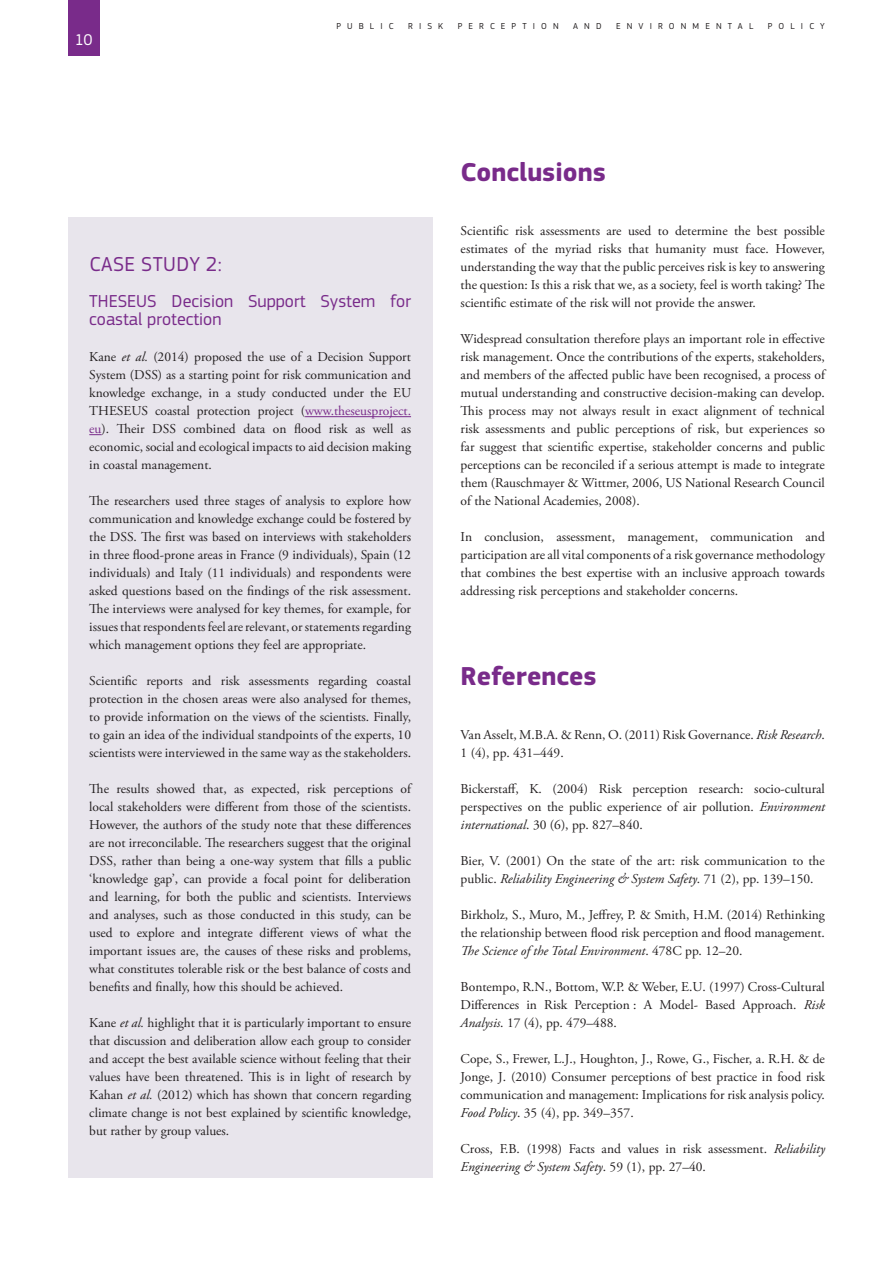
<style>
.page{position:relative;width:893px;height:1263px;background:#fff}
.page>*{position:absolute;margin:0;border:0;box-sizing:border-box;transform-origin:0 0}
.t1{font:700 27px "EC Square Sans Pro";color:#792b8a}
.t2{font:21px "EC Square Sans Pro";letter-spacing:.02em;color:#792b8a}
.t3{font:18px/18px "EC Square Sans Pro";color:#792b8a}
.t4{font:16.2px "EC Square Sans Pro";color:#fff}
.t5{font:13.5px/18px "Adobe Garamond Pro";color:#231f20;text-align:justify}
.t6{font:9px "EC Square Sans Pro";letter-spacing:.68em;color:#231f20}
.s1{font-style:italic}
.s2{color:#792b8a}
</style>
<div class="page">
<div style="left:68px;top:0;width:31px;height:55px;background:#792b8a"></div>
<div style="left:68px;top:217px;width:364px;height:961px;background:#e8e5ec"></div>
<hr style="left:305px;top:416px;width:106px;height:1px;background:#792b8a">
<svg style="left:89px;top:434px;width:13px;height:1px"></svg>
<p class="t4" style="left:75px;top:30px;width:19px">10</p>
<p class="t6" style="left:336px;top:21px;width:59px">PUBLIC</p>
<p class="t6" style="left:408px;top:21px;width:37px">RISK</p>
<p class="t6" style="left:458px;top:21px;width:103px">PERCEPTION</p>
<p class="t6" style="left:573px;top:21px;width:30px">AND</p>
<p class="t6" style="left:616px;top:21px;width:139px">ENVIRONMENTAL</p>
<p class="t6" style="left:768px;top:21px;width:59px">POLICY</p>
<h1 class="t1" style="left:461px;top:156px;width:147px">Conclusions</h1>
<h2 class="t2" style="left:90px;top:252px;width:134px">CASE STUDY 2:</h2>
<h3 class="t3" style="left:89px;top:292px;width:323px">THESEUS Decision Support System for coastal protection</h3>
<p class="t5" style="left:89px;top:348px;width:323px">Kane <span class="s1">et al.</span> (2014) proposed the use of a Decision Support System (DSS) as a starting point for risk communication and knowledge exchange, in a study conducted under the EU THESEUS coastal protection project (<span class="s2">www.theseusproject. eu</span>). Their DSS combined data on flood risk as well as economic, social and ecological impacts to aid decision making in coastal management.</p>
<p class="t5" style="left:89px;top:492px;width:323px">The researchers used three stages of analysis to explore how communication and knowledge exchange could be fostered by the DSS. The first was based on interviews with stakeholders in three flood-prone areas in France (9 individuals), Spain (12 individuals) and Italy (11 individuals) and respondents were asked questions based on the findings of the risk assessment.<br>The interviews were analysed for key themes, for example, for issues that respondents feel are relevant, or statements regarding which management options they feel are appropriate.</p>
<p class="t5" style="left:89px;top:672px;width:323px">Scientific reports and risk assessments regarding coastal protection in the chosen areas were also analysed for themes, to provide information on the views of the scientists. Finally, to gain an idea of the individual standpoints of the experts, 10 scientists were interviewed in the same way as the stakeholders.</p>
<p class="t5" style="left:89px;top:780px;width:323px">The results showed that, as expected, risk perceptions of local stakeholders were different from those of the scientists.<br>However, the authors of the study note that these differences are not irreconcilable. The researchers suggest that the original DSS, rather than being a one-way system that fills a public ‘knowledge gap’, can provide a focal point for deliberation and learning, for both the public and scientists. Interviews and analyses, such as those conducted in this study, can be used to explore and integrate different views of what the important issues are, the causes of these risks and problems, what constitutes tolerable risk or the best balance of costs and benefits and finally, how this should be achieved.</p>
<p class="t5" style="left:89px;top:1014px;width:323px">Kane <span class="s1">et al.</span> highlight that it is particularly important to ensure that discussion and deliberation allow each group to consider and accept the best available science without feeling that their values have been threatened. This is in light of research by Kahan <span class="s1">et al.</span> (2012) which has shown that concern regarding climate change is not best explained by scientific knowledge, but rather by group values.</p>
<p class="t5" style="left:461px;top:222px;width:366px">Scientific risk assessments are used to determine the best possible estimates of the myriad risks that humanity must face. However, understanding the way that the public perceives risk is key to answering the question: Is this a risk that we, as a society, feel is worth taking? The scientific estimate of the risk will not provide the answer.</p>
<p class="t5" style="left:461px;top:330px;width:366px">Widespread consultation therefore plays an important role in effective risk management. Once the contributions of the experts, stakeholders, and members of the affected public have been recognised, a process of mutual understanding and constructive decision-making can develop.<br>This process may not always result in exact alignment of technical risk assessments and public perceptions of risk, but experiences so far suggest that scientific expertise, stakeholder concerns and public perceptions can be reconciled if a serious attempt is made to integrate them (Rauschmayer &amp; Wittmer, 2006, US National Research Council of the National Academies, 2008).</p>
<p class="t5" style="left:461px;top:528px;width:366px">In conclusion, assessment, management, communication and participation are all vital components of a risk governance methodology that combines the best expertise with an inclusive approach towards addressing risk perceptions and stakeholder concerns.</p>
<h1 class="t1" style="left:461px;top:660px;width:138px">References</h1>
<p class="t5" style="left:461px;top:726px;width:366px">Van Asselt, M.B.A. &amp; Renn, O. (2011) Risk Governance. <span class="s1">Risk Research</span>.<br>1 (4), pp. 431–449.</p>
<p class="t5" style="left:461px;top:780px;width:366px">Bickerstaff, K. (2004) Risk perception research: socio-cultural perspectives on the public experience of air pollution. <span class="s1">Environment international</span>. 30 (6), pp. 827–840.</p>
<p class="t5" style="left:461px;top:852px;width:366px">Bier, V. (2001) On the state of the art: risk communication to the public. <span class="s1">Reliability Engineering &amp; System Safety</span>. 71 (2), pp. 139–150.</p>
<p class="t5" style="left:461px;top:906px;width:366px">Birkholz, S., Muro, M., Jeffrey, P. &amp; Smith, H.M. (2014) Rethinking the relationship between flood risk perception and flood management.<br><span class="s1">The Science of the Total Environment</span>. 478C pp. 12–20.</p>
<p class="t5" style="left:461px;top:978px;width:366px">Bontempo, R.N., Bottom, W.P. &amp; Weber, E.U. (1997) Cross-Cultural Differences in Risk Perception : A Model- Based Approach. <span class="s1">Risk Analysis</span>. 17 (4), pp. 479–488.</p>
<p class="t5" style="left:461px;top:1050px;width:366px">Cope, S., Frewer, L.J., Houghton, J., Rowe, G., Fischer, a. R.H. &amp; de Jonge, J. (2010) Consumer perceptions of best practice in food risk communication and management: Implications for risk analysis policy.<br><span class="s1">Food Policy</span>. 35 (4), pp. 349–357.</p>
<p class="t5" style="left:461px;top:1140px;width:366px">Cross, F.B. (1998) Facts and values in risk assessment. <span class="s1">Reliability<br>Engineering &amp; System Safety</span>. 59 (1), pp. 27–40.</p>
</div>
